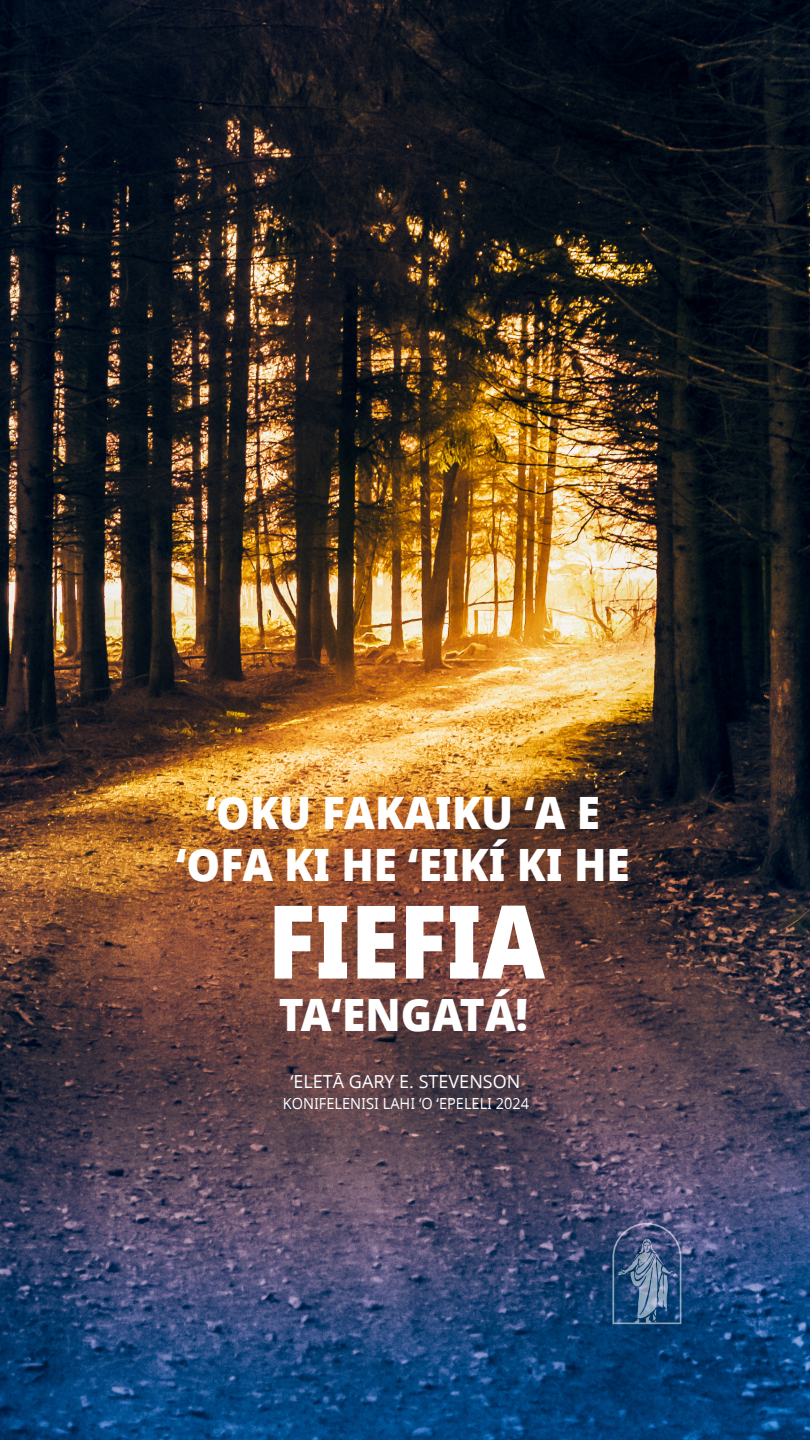
<style>
.page{position:relative;width:810px;height:1440px;background:#fff}
.page>*{position:absolute;margin:0;border:0;box-sizing:border-box;transform-origin:0 0}
.artcl18_p1_figure_image_aside_quote_firs{font:800 101.77px "Dots Solid Condlds Lat";color:#fff;scale:.93 1}
.artcl18_p1_figure_image_aside_quote_firs-2{font:800 44.55px/52.4px "Dots Solidlds Lat";color:#fff;text-align:center;scale:.95 1}
.artcl18_p1_figure_image_aside_quote_cita{font:18px "Dots Solidlds Lat";color:#fff}
.small_para_white{font:15.3px "Dots Solidlds Lat";color:#fff;scale:.95 1}
</style>
<div class="page">
<img style="left:0;top:0;width:810px;height:1440px">
<svg style="left:612px;top:1223px;width:69px;height:101px;background:#46638b"></svg>
<p class="artcl18_p1_figure_image_aside_quote_firs-2" style="left:176px;top:787px;width:479px">ʻOKU FAKAIKU ʻA E ʻOFA KI HE ʻEIKÍ KI HE</p>
<p class="artcl18_p1_figure_image_aside_quote_firs" style="left:268px;top:864px;width:300px">FIEFIA</p>
<p class="artcl18_p1_figure_image_aside_quote_firs-2" style="left:279px;top:990px;width:264px">TAʻENGATÁ!</p>
<p class="artcl18_p1_figure_image_aside_quote_cita" style="left:290px;top:1068px;width:231px">ʻELETĀ GARY E. STEVENSON</p>
<p class="small_para_white" style="left:283px;top:1092px;width:261px">KONIFELENISI LAHI ʻO ʻEPELELI 2024</p>
</div>
